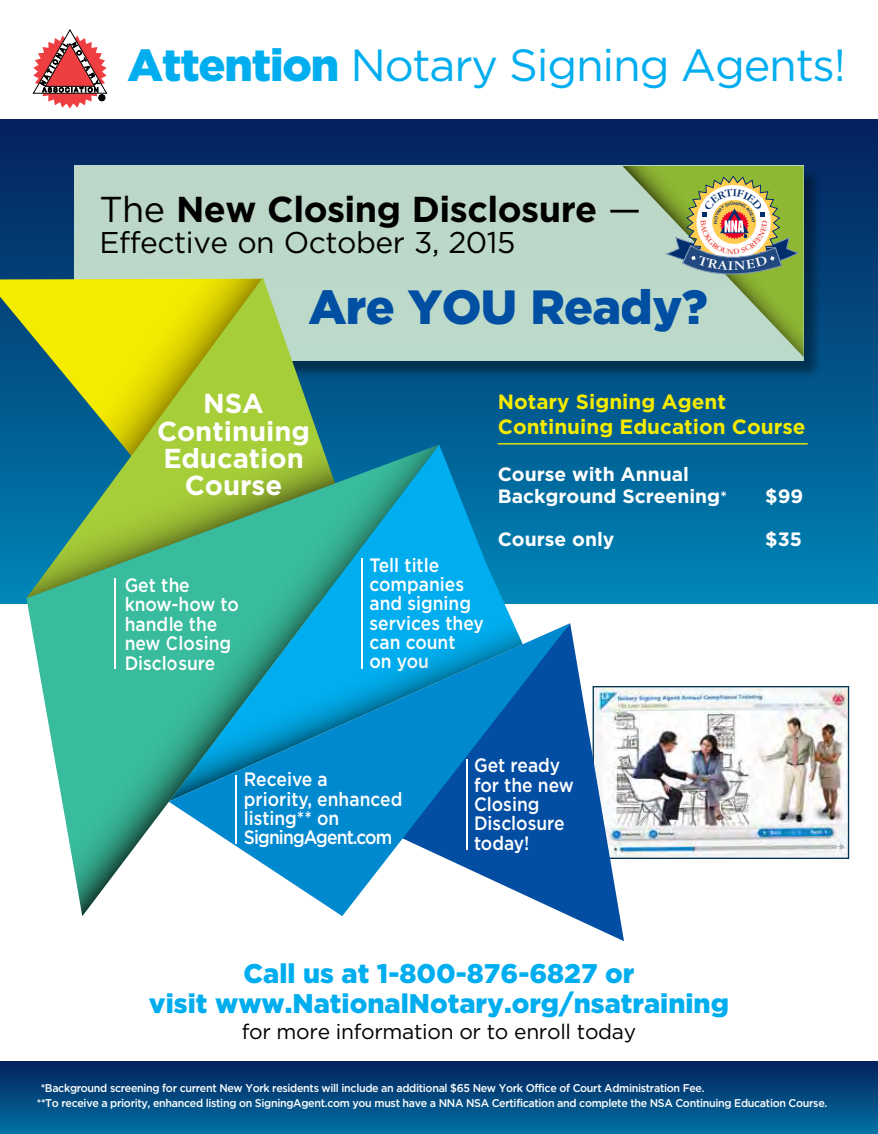
<style>
.page{position:relative;width:878px;height:1134px;background:#fff}
.page>*{position:absolute;margin:0;border:0;box-sizing:border-box;transform-origin:0 0}
.t1{font:900 48px "Gotham";letter-spacing:-.015em;color:#004fa3}
.t2{font:45px "Gotham";letter-spacing:-.025em;color:#00aeef}
.t3{font:700 36px "Gotham";letter-spacing:-.015em;color:#000}
.t4{font:30px "Gotham";letter-spacing:-.015em;color:#000}
.t5{font:700 27.45px/27.5px "Gotham";color:#fff;text-align:center}
.t6{font:900 27px/30px "Gotham";color:#00aeef;text-align:center}
.t7{font:21px "Gotham";letter-spacing:-.015em;color:#000}
.t8{font:700 20.7px/24.8px "Gotham";color:#f5eb00}
.t9{font:500 19.35px/19.4px "Gotham";color:#fff;scale:.9 1}
.t10{font:700 19.35px/22px "Gotham";color:#fff}
.t11{font:500 11.25px/15px "Gotham";letter-spacing:-.03em;color:#fff;scale:.95 1}
.s1{font-weight:900}
.s2{font-weight:400}
.s3{font-size:15.15px}
</style>
<div class="page">
<div style="left:0;top:120px;width:878px;height:484px;background:linear-gradient(to bottom,#041f5b,#0084b5)"></div>
<svg style="left:33px;top:29px;width:75px;height:80px"></svg>
<div style="left:76px;top:168px;width:746px;height:212px;background:#000;opacity:.42"></div>
<div style="left:74px;top:166px;width:729px;height:195px;background:#bcd8c9"></div>
<div style="left:0;top:1061px;width:878px;height:73px;background:linear-gradient(to bottom,#04205c,#0072a4)"></div>
<img style="left:624px;top:688px;width:223px;height:169px">
<div style="left:592px;top:686px;width:257px;height:173px;border:1px solid #053755"></div>
<svg style="left:0;top:279px;width:26px;height:180px;background:#2e7071"></svg>
<svg style="left:570px;top:623px;width:54px;height:318px"></svg>
<svg style="left:439px;top:623px;width:131px;height:293px;fill:#034ea2"></svg>
<svg style="left:28px;top:598px;width:411px;height:318px"></svg>
<hr style="left:235px;top:775px;width:1px;height:69px;background:#fff">
<hr style="left:466px;top:759px;width:1px;height:91px;background:#fff">
<hr style="left:114px;top:578px;width:2px;height:91px;background:#fff">
<svg style="left:26px;top:277px;width:309px;height:321px;background:#8db64b"></svg>
<svg style="left:170px;top:445px;width:353px;height:356px;background:#1d9db2"></svg>
<hr style="left:497px;top:443px;width:310px;height:2px;background:#f5eb00">
<svg style="left:622px;top:166px;width:181px;height:190px"></svg>
<h2 class="t2" style="left:128px;top:40px;width:720px"><span class="s1">Attention</span> Notary Signing Agents!</h2>
<h3 class="t3" style="left:99px;top:188px;width:542px"><span class="s2">The</span> New Closing Disclosure <span class="s2">—</span></h3>
<h3 class="t4" style="left:99px;top:226px;width:417px">Effective on October 3, 2015</h3>
<h1 class="t1" style="left:308px;top:279px;width:401px">Are YOU Ready?</h1>
<h3 class="t5" style="left:157px;top:389px;width:154px">NSA<br>Continuing<br>Education<br>Course</h3>
<h3 class="t8" style="left:497px;top:389px;width:309px">Notary Signing Agent<br>Continuing Education Course</h3>
<h3 class="t10" style="left:497px;top:463px;width:231px">Course with Annual<br>Background Screening<span class="s3">*</span></h3>
<h3 class="t10" style="left:765px;top:485px;width:40px">$99</h3>
<h3 class="t9" style="left:125px;top:575px;width:128px">Get the know-how to handle the new Closing<br>Disclosure</h3>
<h3 class="t9" style="left:369px;top:555px;width:129px">Tell title companies and signing services they can count<br>on you</h3>
<h3 class="t10" style="left:497px;top:527px;width:118px">Course only</h3>
<h3 class="t10" style="left:765px;top:527px;width:38px">$35</h3>
<h3 class="t9" style="left:244px;top:769px;width:178px">Receive a<br>priority, enhanced listing** on<br>SigningAgent.com</h3>
<h3 class="t9" style="left:474px;top:755px;width:112px">Get ready for the new<br>Closing<br>Disclosure today!</h3>
<h3 class="t6" style="left:149px;top:958px;width:581px">Call us at 1-800-876-6827 or<br>visit www.NationalNotary.org/nsatraining</h3>
<h3 class="t7" style="left:242px;top:1020px;width:396px">for more information or to enroll today</h3>
<p class="t11" style="left:37px;top:1080px;width:833px;text-indent:4px">*Background screening for current New York residents will include an additional $65 New York Office of Court Administration Fee.<br>**To receive a priority, enhanced listing on SigningAgent.com you must have a NNA NSA Certification and complete the NSA Continuing Education Course.</p>
</div>
